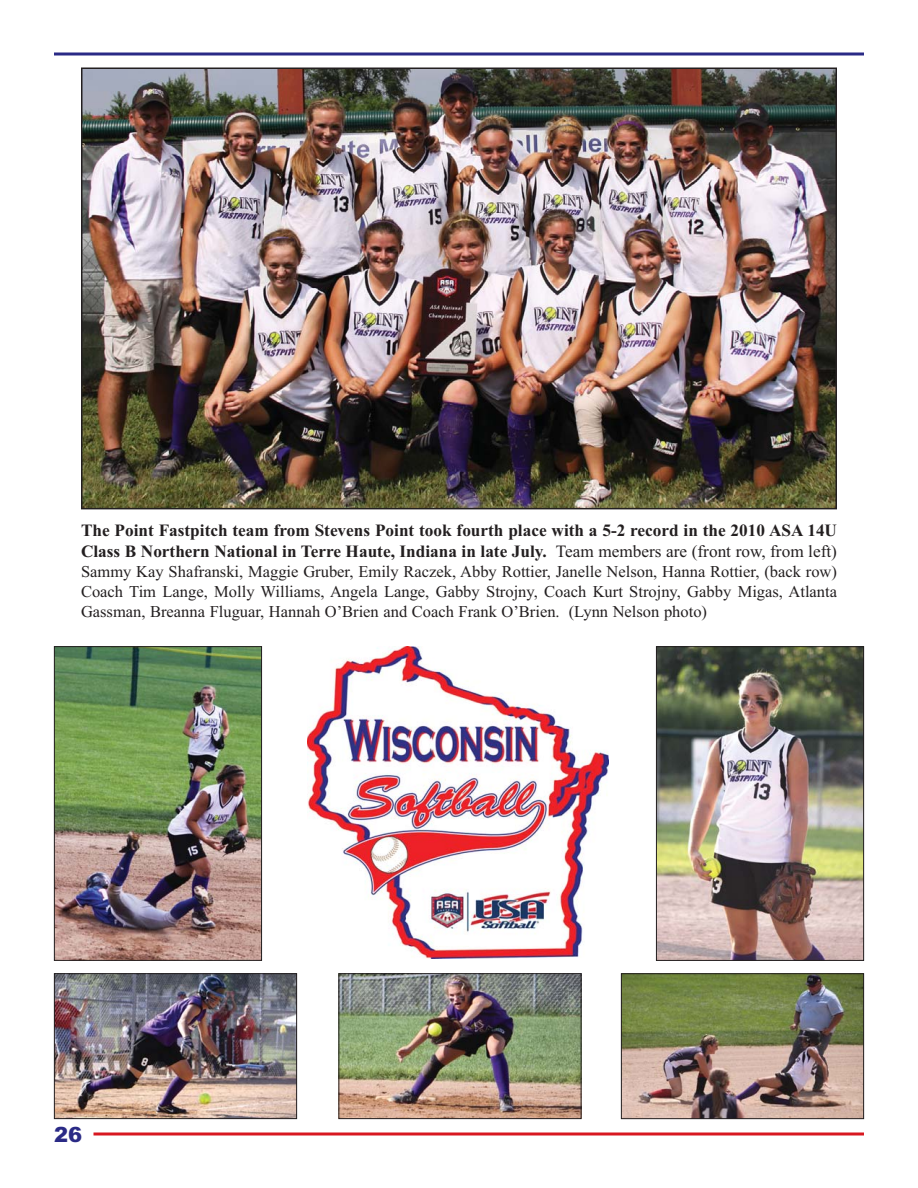
<style>
.page{position:relative;width:918px;height:1188px;background:#fff}
.page>*{position:absolute;margin:0;border:0;box-sizing:border-box;transform-origin:0 0}
.t1{font:900 21px "Arial";color:#2a2a86}
.t2{font:700 17.25px/21px "Times New Roman";color:#231f20}
.t3{font:16.5px/19.8px "Times New Roman";color:#231f20;text-align:justify}
.s1{font-weight:400}
</style>
<div class="page">
<svg style="left:54px;top:52px;width:810px;height:4px;background:#5f5fa4"></svg>
<hr style="left:93px;top:1133px;width:771px;height:3px;background:#d81820">
<img style="left:84px;top:71px;width:750px;height:435px">
<div style="left:81px;top:68px;width:756px;height:441px;border:2px solid #231f20"></div>
<img style="left:308px;top:646px;width:301px;height:312px">
<img style="left:56px;top:648px;width:204px;height:311px">
<div style="left:54px;top:646px;width:208px;height:315px;border:1px solid #231f20"></div>
<img style="left:658px;top:648px;width:204px;height:311px">
<div style="left:656px;top:646px;width:208px;height:315px;border:1px solid #231f20"></div>
<img style="left:56px;top:975px;width:239px;height:142px">
<div style="left:54px;top:973px;width:243px;height:146px;border:1px solid #231f20"></div>
<img style="left:340px;top:975px;width:239px;height:142px">
<div style="left:338px;top:973px;width:243px;height:146px;border:1px solid #231f20"></div>
<img style="left:623px;top:975px;width:239px;height:142px">
<div style="left:621px;top:973px;width:243px;height:146px;border:1px solid #231f20"></div>
<p class="t2" style="left:81px;top:522px;width:758px">The Point Fastpitch team from Stevens Point took fourth place with a 5-2 record in the 2010 ASA 14U<br>Class B Northern National in Terre Haute, Indiana in late July. <span class="s1">Team members are (front row, from left)</span></p>
<p class="t3" style="left:81px;top:564px;width:758px">Sammy Kay Shafranski, Maggie Gruber, Emily Raczek, Abby Rottier, Janelle Nelson, Hanna Rottier, (back row)<br>Coach Tim Lange, Molly Williams, Angela Lange, Gabby Strojny, Coach Kurt Strojny, Gabby Migas, Atlanta Gassman, Breanna Fluguar, Hannah O’Brien and Coach Frank O’Brien. (Lynn Nelson photo)</p>
<p class="t1" style="left:54px;top:1123px;width:30px">26</p>
</div>
